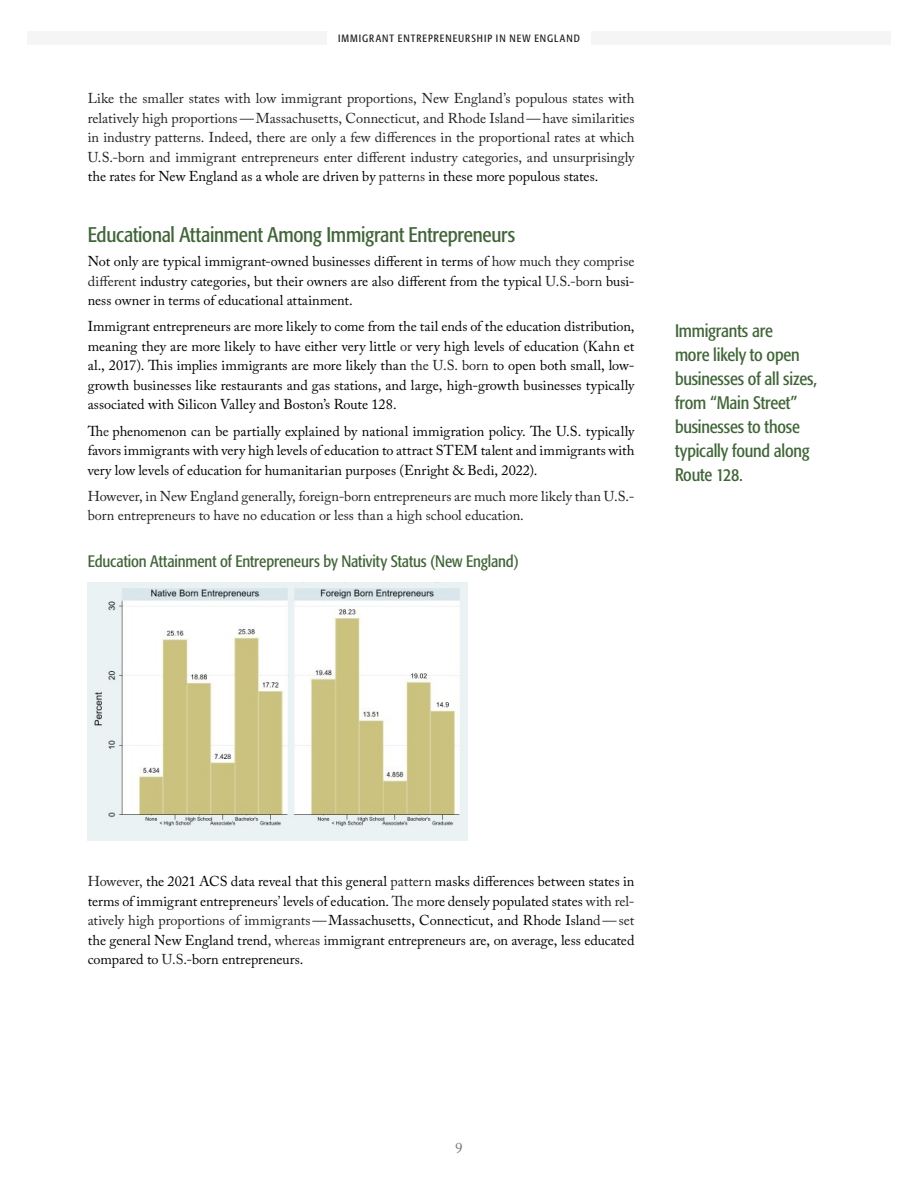
<style>
.page{position:relative;width:918px;height:1188px;background:#fff}
.page>*{position:absolute;margin:0;border:0;box-sizing:border-box;transform-origin:0 0}
.Heading_1{font:condensed 21px "Formata Std";letter-spacing:-.01em;color:#416538}
.Pull_Quotes{font:condensed 18px/24px "Formata Std";letter-spacing:-.01em;color:#416538}
.Figure_Title{font:condensed 16.5px "Formata Std";letter-spacing:-.005em;color:#416538}
.t1{font:15px "Adobe Caslon Pro";color:#787779}
.Body_Copy{font:14.25px/19.5px "Adobe Caslon Pro";color:#000;text-align:justify}
.Body_Copy-2{font:14.25px/19.5px "Adobe Caslon Pro";letter-spacing:-.005em;color:#231f20;text-align:justify}
.t2{font:condensed 10.5px "Formata Std";letter-spacing:.095em;color:#231f20}
.s1{color:#000}
.s2{color:#231f20}
</style>
<div class="page">
<div style="left:27px;top:31px;width:864px;height:14px;background:#f5f5f5"></div>
<div style="left:327px;top:31px;width:264px;height:14px;background:#fff"></div>
<img style="left:88px;top:583px;width:380px;height:257px">
<p class="t2" style="left:338px;top:32px;width:243px">IMMIGRANT ENTREPRENEURSHIP IN NEW ENGLAND</p>
<p class="Body_Copy-2" style="left:88px;top:89px;width:548px">Like the smaller states with low immigrant proportions, New England’s populous states with relatively high proportions — Massachusetts, Connecticut, and Rhode Island —have similarities in industry patterns. Indeed, there are only a few differences in the proportional rates at which U.S.-born and immigrant entrepreneurs enter different industry categories, and unsurprisingly <span class="s1">the rates for New England as a whole are driven by</span> patterns <span class="s1">in these more populous states.</span></p>
<p class="Heading_1" style="left:88px;top:223px;width:429px">Educational Attainment Among Immigrant Entrepreneurs</p>
<p class="Body_Copy" style="left:88px;top:251px;width:548px">Not only are typical immigrant-owned businesses different in terms of <span class="s2">how much they comprise different</span> industry categories, but their owners are also different from the typical <span class="s2">U.S.-born</span> busi&shy;ness owner in terms of educational attainment.</p>
<p class="Body_Copy" style="left:88px;top:317px;width:548px">Immigrant entrepreneurs are more likely to come from the tail ends of the education distribution, meaning they are more likely to have either very little <span class="s2">or</span> very high levels of education (Kahn et al., 2017). This implies immigrants are more likely than <span class="s2">the U.S. born</span> to open both small, low&shy;growth businesses like restaurants and gas stations, and large, high-growth businesses typically associated with Silicon Valley and Boston’s Route 128.</p>
<p class="Body_Copy" style="left:88px;top:421px;width:548px">Th<span class="s2">e</span> phenomenon can be partially explained by national immigration policy. The U.S. typically favors immigrants with very high levels of education to attract STEM talent and immigrants with very low levels of education for humanitarian purposes (Enright &amp; Bedi, 2022).</p>
<p class="Body_Copy-2" style="left:88px;top:486px;width:548px">However, in New England generally, foreign-born entrepreneurs are much more likely than U.S.- born entrepreneurs to have no education or less than a high school education.</p>
<p class="Figure_Title" style="left:88px;top:551px;width:433px">Education Attainment of Entrepreneurs by Nativity Status (New England)</p>
<p class="Pull_Quotes" style="left:675px;top:318px;width:144px">Immigrants are<br>more likely to open businesses of all sizes, from “Main Street” businesses to those typically found along<br>Route 128.</p>
<p class="Body_Copy" style="left:88px;top:871px;width:548px"><span class="s2">However,</span> the 2021 ACS data reveal that this general <span class="s2">pattern</span> masks differences between states in terms of immigrant entrepreneurs<span class="s2">’</span> levels of education. <span class="s2">The m</span>ore densely populated states <span class="s2">with rel&shy;atively high proportions of immigrants —</span>Massachusetts, Connecticut, and Rhode Islan<span class="s2">d — set </span>the general New England trend<span class="s2">, whereas i</span>mmigrant entrepreneurs are, on average, less educated compared to <span class="s2">U.S.</span>-born entrepreneurs.</p>
<p class="t1" style="left:455px;top:1139px;width:9px">9</p>
</div>
